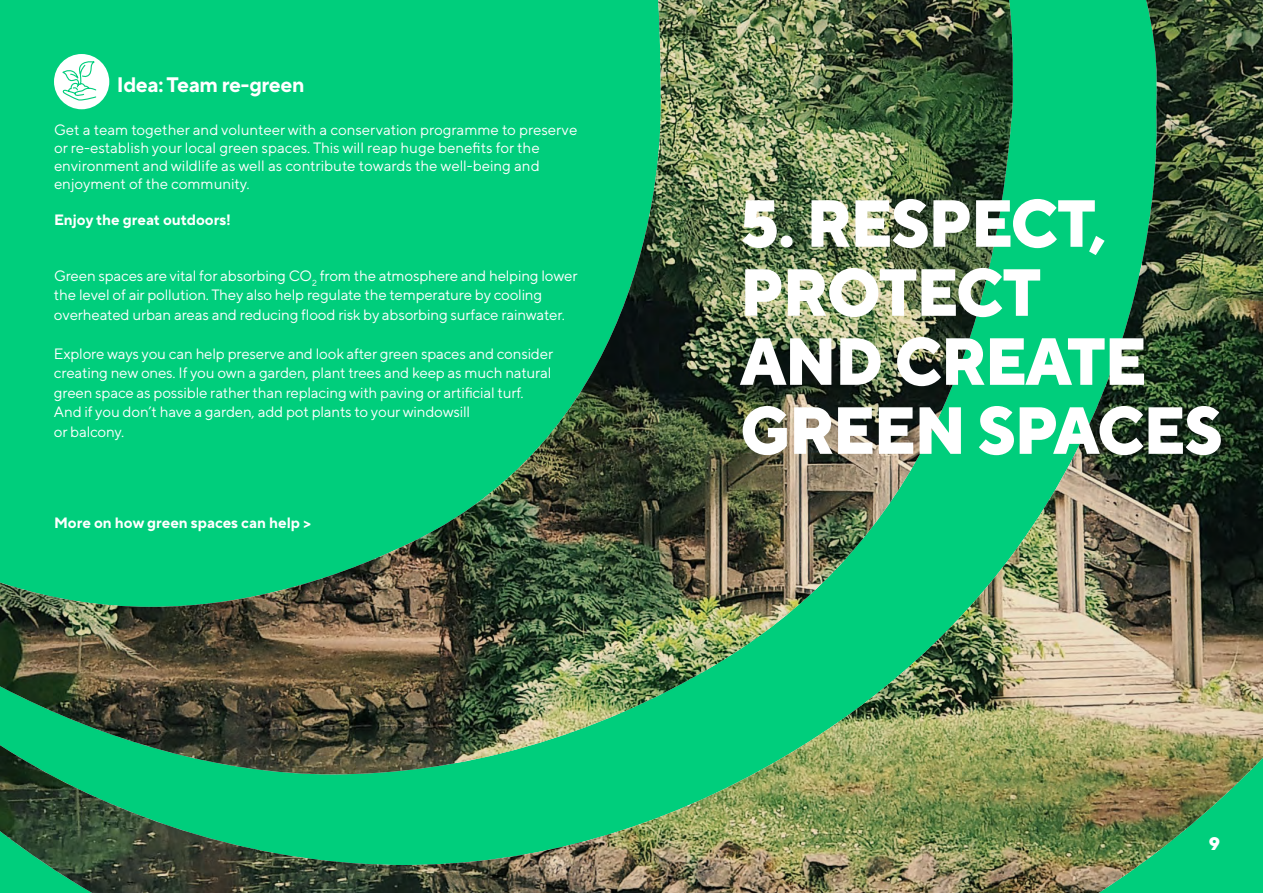
<style>
.page{position:relative;width:1263px;height:893px;background:#fff}
.page>*{position:absolute;margin:0;border:0;box-sizing:border-box;transform-origin:0 0}
.t1{font:800 66.45px/69px "TT Norms Pro";letter-spacing:-.02em;color:#fff;scale:.95 1}
.t2{font:700 21px "TT Norms Pro";letter-spacing:-.02em;color:#fff}
.t3{font:800 18px "TT Norms Pro";color:#fff}
.t4{font:15px/19.5px "TT Norms Pro";letter-spacing:-.01em;color:#fff}
.t5{font:700 15px "TT Norms Pro";color:#fff}
</style>
<div class="page">
<img style="left:0;top:0;width:1263px;height:893px">
<div style="left:54px;top:54px;width:55px;height:55px;background:#fff;border-radius:50%"></div>
<svg style="left:61px;top:61px;width:36px;height:40px"></svg>
<h2 class="t2" style="left:117px;top:69px;width:189px">Idea: Team re-green</h2>
<p class="t4" style="left:54px;top:119px;width:525px;line-height:18px">Get a team together and volunteer with a conservation programme to preserve or re-establish your local green spaces. This will reap huge benefits for the environment and wildlife as well as contribute towards the well-being and enjoyment of the community.</p>
<p class="t5" style="left:54px;top:208px;width:179px">Enjoy the great outdoors!</p>
<p class="t4" style="left:54px;top:264px;width:525px">Green spaces are vital for absorbing CO<sub>2</sub> from the atmosphere and helping lower the level of air pollution. They also help regulate the temperature by cooling overheated urban areas and reducing flood risk by absorbing surface rainwater.</p>
<p class="t4" style="left:54px;top:342px;width:501px">Explore ways you can help preserve and look after green spaces and consider creating new ones. If you own a garden, plant trees and keep as much natural green space as possible rather than replacing with paving or artificial turf.<br>And if you don’t have a garden, add pot plants to your windowsill<br>or balcony.</p>
<p class="t5" style="left:54px;top:512px;width:258px">More on how green spaces can help &gt;</p>
<h1 class="t1" style="left:740px;top:184px;width:509px">5. RESPECT,<br>PROTECT<br>AND CREATE<br>GREEN SPACES</h1>
<p class="t3" style="left:1209px;top:830px;width:13px">9</p>
</div>
